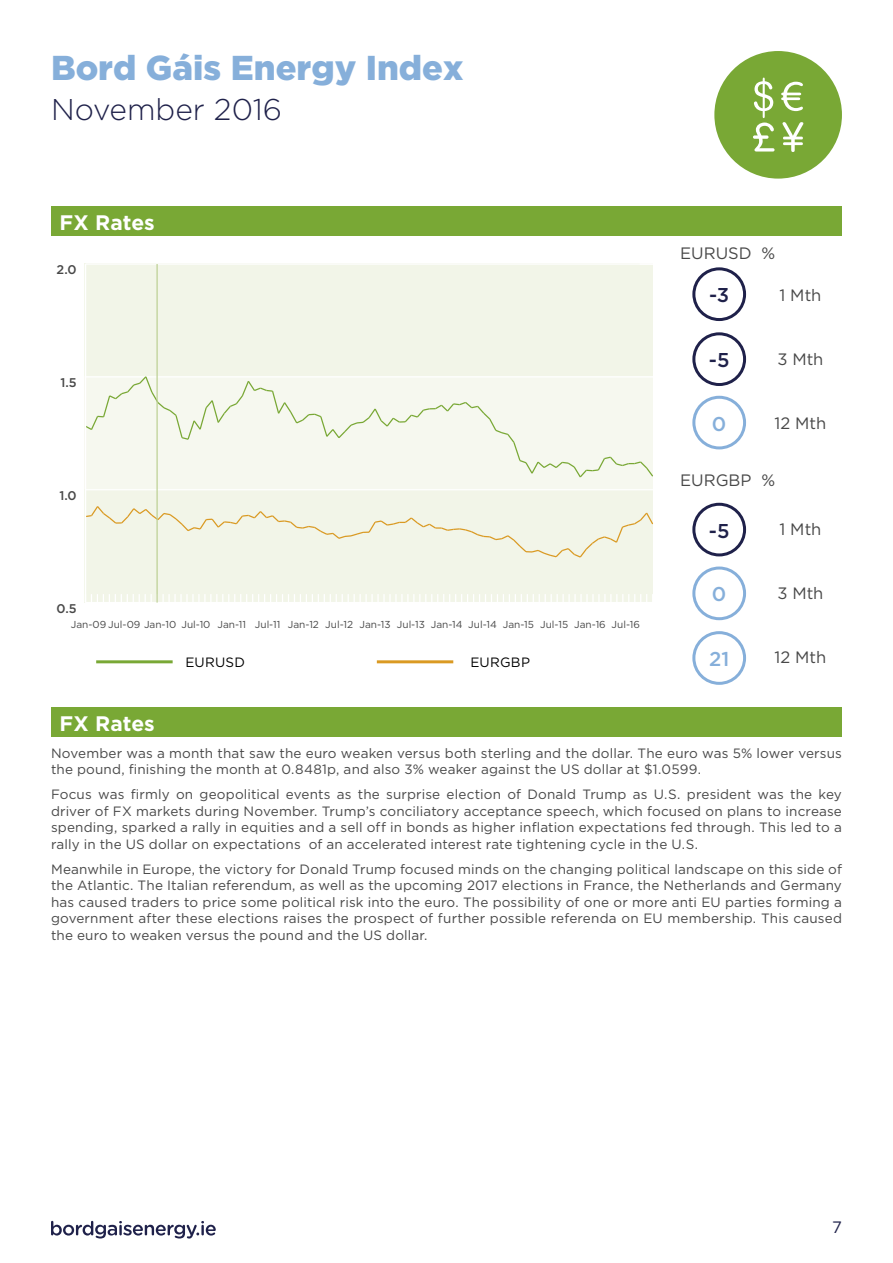
<style>
.page{position:relative;width:893px;height:1263px;background:#fff}
.page>*{position:absolute;margin:0;border:0;box-sizing:border-box;transform-origin:0 0}
.t1{font:900 34.5px "Gotham";color:#86afda}
.t2{font:300 30px "Gotham";color:#1f214a}
.t3{font:700 21px "Gotham";color:#fff}
.t4{font:500 19.95px "Gotham";color:#1f214a}
.t5{font:500 19.95px "Gotham";color:#86afda}
.t6{font:16.5px "Gotham";color:#484848}
.t7{font:16.5px "Gotham";color:#1f214a}
.t8{font:13.5px/16.5px "Gotham";letter-spacing:.01em;color:#484848;text-align:justify}
.t9{font:13.5px "Gotham";letter-spacing:.02em;color:#000}
.t10{font:500 12.6px "Gotham";color:#484848}
.t11{font:10.05px "Gotham";color:#484848}
</style>
<div class="page">
<svg style="left:51px;top:1221px;width:165px;height:17px"></svg>
<div style="left:84px;top:263px;width:569px;height:339px;background:#f2f5e8"></div>
<hr style="left:156px;top:264px;width:2px;height:338px;background:#bed196">
<hr style="left:85px;top:264px;width:1px;height:338px;background:#fff">
<div style="left:51px;top:707px;width:791px;height:30px;background:#79a835"></div>
<hr style="left:96px;top:660px;width:77px;height:3px;background:#79a835">
<hr style="left:377px;top:660px;width:76px;height:3px;background:#da9a23">
<div style="left:51px;top:206px;width:791px;height:30px;background:#79a835"></div>
<div style="left:714px;top:51px;width:128px;height:128px;background:#79a835;border-radius:50%"></div>
<svg style="left:781px;top:82px;width:22px;height:29px"></svg>
<svg style="left:753px;top:78px;width:21px;height:74px"></svg>
<svg style="left:782px;top:122px;width:21px;height:30px"></svg>
<div style="left:692px;top:631px;width:54px;height:54px;border:3px solid #86afda;border-radius:50%"></div>
<div style="left:692px;top:566px;width:54px;height:54px;border:3px solid #86afda;border-radius:50%"></div>
<div style="left:692px;top:396px;width:54px;height:53px;border:3px solid #86afda;border-radius:50%"></div>
<div style="left:692px;top:267px;width:54px;height:54px;border:3px solid #1f214a;border-radius:50%"></div>
<div style="left:692px;top:332px;width:54px;height:54px;border:3px solid #1f214a;border-radius:50%"></div>
<div style="left:692px;top:503px;width:54px;height:53px;border:3px solid #1f214a;border-radius:50%"></div>
<h1 class="t1" style="left:51px;top:47px;width:414px">Bord Gáis Energy Index</h1>
<h2 class="t2" style="left:51px;top:90px;width:233px">November 2016</h2>
<h3 class="t3" style="left:60px;top:210px;width:97px">FX Rates</h3>
<p class="t10" style="left:57px;top:261px;width:21px">2.0</p>
<p class="t10" style="left:60px;top:374px;width:18px">1.5</p>
<p class="t10" style="left:59px;top:487px;width:19px">1.0</p>
<p class="t10" style="left:57px;top:600px;width:22px">0.5</p>
<p class="t11" style="left:71px;top:618px;width:571px">Jan-09 Jul-09 Jan-10 Jul-10 Jan-11 Jul-11 Jan-12 Jul-12 Jan-13 Jul-13 Jan-14 Jul-14 Jan-15 Jul-15 Jan-16 Jul-16</p>
<h3 class="t3" style="left:60px;top:711px;width:97px">FX Rates</h3>
<p class="t9" style="left:185px;top:655px;width:61px">EURUSD</p>
<p class="t9" style="left:470px;top:655px;width:61px">EURGBP</p>
<p class="t6" style="left:680px;top:244px;width:97px">EURUSD %</p>
<h3 class="t4" style="left:709px;top:282px;width:21px">-3</h3>
<p class="t6" style="left:779px;top:286px;width:43px">1 Mth</p>
<h3 class="t4" style="left:709px;top:347px;width:22px">-5</h3>
<p class="t6" style="left:777px;top:350px;width:48px">3 Mth</p>
<h3 class="t5" style="left:712px;top:410px;width:16px">0</h3>
<p class="t6" style="left:774px;top:414px;width:53px">12 Mth</p>
<p class="t6" style="left:680px;top:471px;width:97px">EURGBP %</p>
<h3 class="t4" style="left:709px;top:517px;width:22px">-5</h3>
<p class="t6" style="left:779px;top:520px;width:43px">1 Mth</p>
<h3 class="t5" style="left:712px;top:581px;width:16px">0</h3>
<p class="t6" style="left:777px;top:584px;width:48px">3 Mth</p>
<h3 class="t5" style="left:709px;top:646px;width:22px">21</h3>
<p class="t6" style="left:774px;top:648px;width:53px">12 Mth</p>
<p class="t8" style="left:51px;top:745px;width:792px">November was a month that saw the euro weaken versus both sterling and the dollar. The euro was 5% lower versus the pound, finishing the month at 0.8481p, and also 3% weaker against the US dollar at $1.0599.</p>
<p class="t8" style="left:51px;top:786px;width:792px">Focus was firmly on geopolitical events as the surprise election of Donald Trump as U.S. president was the key driver of FX markets during November. Trump’s conciliatory acceptance speech, which focused on plans to increase spending, sparked a rally in equities and a sell off in bonds as higher inflation expectations fed through. This led to a rally in the US dollar on expectations of an accelerated interest rate tightening cycle in the U.S.</p>
<p class="t8" style="left:51px;top:861px;width:792px">Meanwhile in Europe, the victory for Donald Trump focused minds on the changing political landscape on this side of the Atlantic. The Italian referendum, as well as the upcoming 2017 elections in France, the Netherlands and Germany has caused traders to price some political risk into the euro. The possibility of one or more anti EU parties forming a government after these elections raises the prospect of further possible referenda on EU membership. This caused the euro to weaken versus the pound and the US dollar.</p>
<p class="t7" style="left:832px;top:1218px;width:11px">7</p>
</div>
